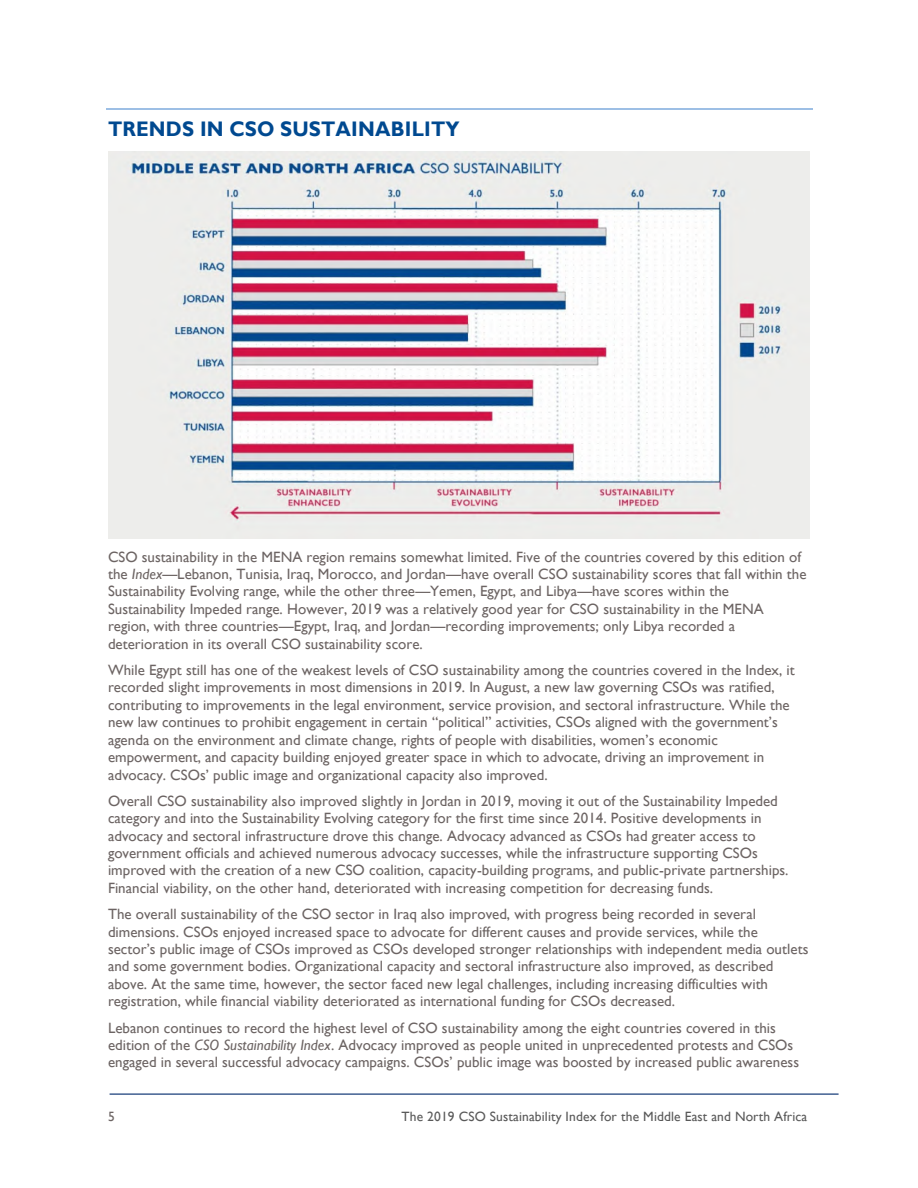
<style>
.page{position:relative;width:918px;height:1188px;background:#fff}
.page>*{position:absolute;margin:0;border:0;box-sizing:border-box;transform-origin:0 0}
.t1{font:700 21px "Gill Sans MT";letter-spacing:.01em;color:#004990;scale:.95 1}
.t2{font:15px/17.4px "Gill Sans MT";color:#6c6463}
.t3{font:13.5px "Gill Sans MT";letter-spacing:.01em;color:#595959}
.t4{font:13.5px "Gill Sans MT";color:#6c6463}
.s1{font-style:italic}
</style>
<div class="page">
<hr style="left:110px;top:1094px;width:729px;height:1px;background:#002a6c">
<hr style="left:106px;top:108px;width:706px;height:2px;background:#9dbfe5">
<img style="left:108px;top:152px;width:702px;height:387px">
<p class="t1" style="left:108px;top:117px;width:371px">TRENDS IN CSO SUSTAINABILITY</p>
<p class="t2" style="left:108px;top:548px;width:700px">CSO sustainability in the MENA region remains somewhat limited. Five of the countries covered by this edition of the <span class="s1">Index</span>—Lebanon, Tunisia, Iraq, Morocco, and Jordan—have overall CSO sustainability scores that fall within the Sustainability Evolving range, while the other three—Yemen, Egypt, and Libya—have scores within the Sustainability Impeded range. However, 2019 was a relatively good year for CSO sustainability in the MENA region, with three countries—Egypt, Iraq, and Jordan—recording improvements; only Libya recorded a deterioration in its overall CSO sustainability score.</p>
<p class="t2" style="left:108px;top:661px;width:688px">While Egypt still has one of the weakest levels of CSO sustainability among the countries covered in the Index, it recorded slight improvements in most dimensions in 2019. In August, a new law governing CSOs was ratified, contributing to improvements in the legal environment, service provision, and sectoral infrastructure. While the new law continues to prohibit engagement in certain “political” activities, CSOs aligned with the government’s agenda on the environment and climate change, rights of people with disabilities, women’s economic empowerment, and capacity building enjoyed greater space in which to advocate, driving an improvement in advocacy. CSOs’ public image and organizational capacity also improved.</p>
<p class="t2" style="left:108px;top:792px;width:682px">Overall CSO sustainability also improved slightly in Jordan in 2019, moving it out of the Sustainability Impeded category and into the Sustainability Evolving category for the first time since 2014. Positive developments in advocacy and sectoral infrastructure drove this change. Advocacy advanced as CSOs had greater access to government officials and achieved numerous advocacy successes, while the infrastructure supporting CSOs improved with the creation of a new CSO coalition, capacity-building programs, and public-private partnerships.<br>Financial viability, on the other hand, deteriorated with increasing competition for decreasing funds.</p>
<p class="t2" style="left:108px;top:905px;width:702px">The overall sustainability of the CSO sector in Iraq also improved, with progress being recorded in several dimensions. CSOs enjoyed increased space to advocate for different causes and provide services, while the sector’s public image of CSOs improved as CSOs developed stronger relationships with independent media outlets and some government bodies. Organizational capacity and sectoral infrastructure also improved, as described above. At the same time, however, the sector faced new legal challenges, including increasing difficulties with registration, while financial viability deteriorated as international funding for CSOs decreased.</p>
<p class="t2" style="left:108px;top:1019px;width:693px">Lebanon continues to record the highest level of CSO sustainability among the eight countries covered in this edition of the <span class="s1">CSO Sustainability Index</span>. Advocacy improved as people united in unprecedented protests and CSOs engaged in several successful advocacy campaigns. CSOs’ public image was boosted by increased public awareness</p>
<p class="t4" style="left:108px;top:1108px;width:8px">5</p>
<p class="t3" style="left:402px;top:1108px;width:407px">The 2019 CSO Sustainability Index for the Middle East and North Africa</p>
</div>
